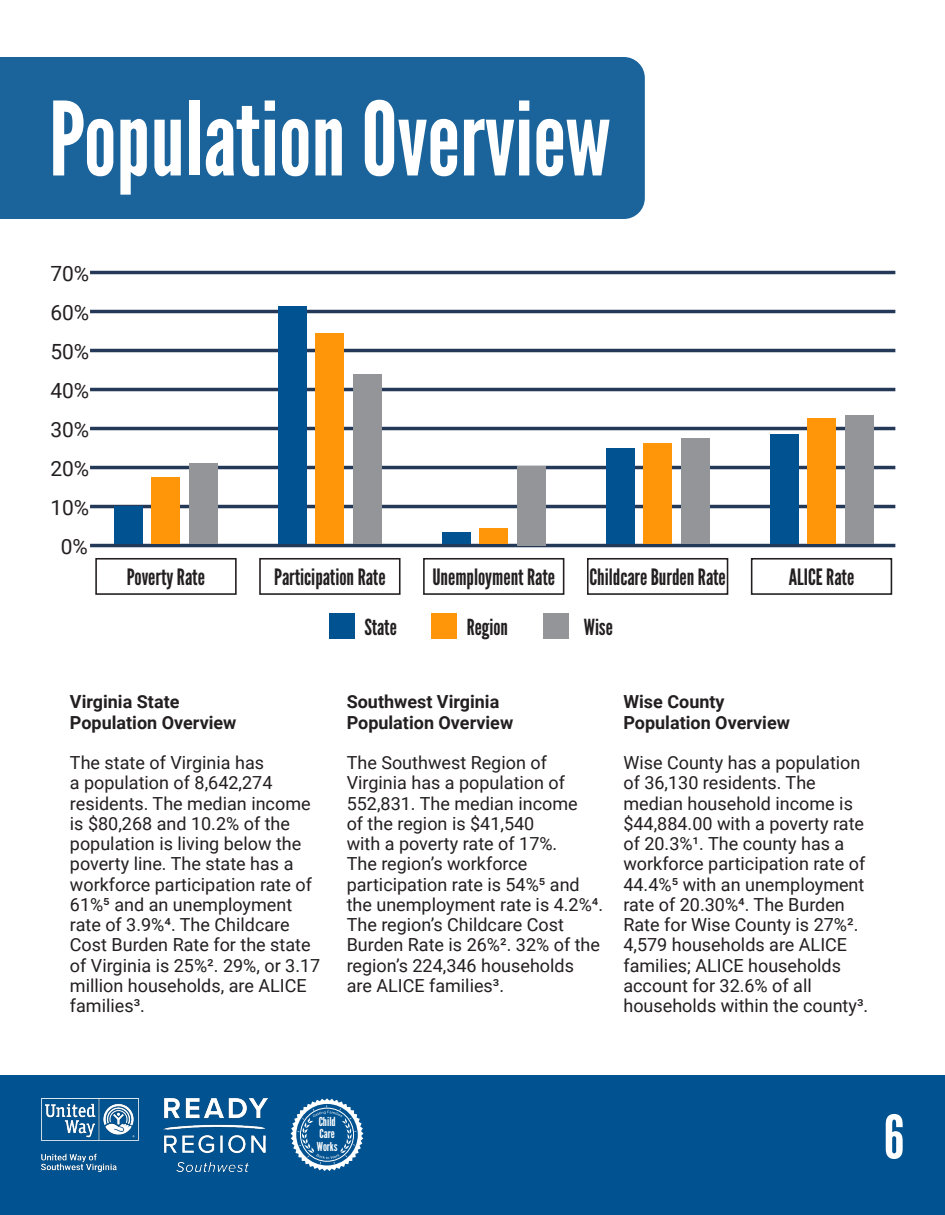
<style>
.page{position:relative;width:945px;height:1215px;background:#fff}
.page>*{position:absolute;margin:0;border:0;box-sizing:border-box;transform-origin:0 0}
.t1{font:102px "League Gothic";color:#fff}
.t2{font:60px "League Gothic";color:#fff}
.t3{font:22.5px "League Gothic";color:#231f20}
.t4{font:22.2px "League Gothic";color:#231f20}
.t5{font:21px "Roboto";color:#231f20}
.t6{font:18px/20.2px "Roboto";color:#231f20}
.t7{font:700 18px "Roboto";color:#231f20}
.t8{font:12.3px/12.1px "League Gothic";color:#fff}
</style>
<div class="page">
<div style="left:0;top:57px;width:645px;height:162px;background:#1a639b"></div>
<hr style="left:90px;top:544px;width:805px;height:3px;background:#243958">
<hr style="left:90px;top:505px;width:805px;height:3px;background:#243958">
<hr style="left:90px;top:466px;width:805px;height:3px;background:#243958">
<hr style="left:90px;top:427px;width:805px;height:3px;background:#243958">
<hr style="left:90px;top:310px;width:805px;height:3px;background:#243958">
<hr style="left:90px;top:349px;width:805px;height:3px;background:#243958">
<hr style="left:90px;top:388px;width:805px;height:3px;background:#243958">
<div style="left:95px;top:558px;width:142px;height:37px;border:2px solid #231f20"></div>
<div style="left:259px;top:558px;width:142px;height:37px;border:2px solid #231f20"></div>
<div style="left:423px;top:558px;width:141px;height:37px;border:2px solid #231f20"></div>
<div style="left:587px;top:558px;width:141px;height:37px;border:2px solid #231f20"></div>
<div style="left:751px;top:558px;width:141px;height:37px;border:2px solid #231f20"></div>
<div style="left:114px;top:507px;width:29px;height:37px;background:#015290"></div>
<div style="left:152px;top:477px;width:28px;height:67px;background:#ff960a"></div>
<div style="left:189px;top:464px;width:29px;height:80px;background:#939598"></div>
<div style="left:278px;top:306px;width:29px;height:238px;background:#015290"></div>
<div style="left:316px;top:334px;width:28px;height:210px;background:#ff960a"></div>
<div style="left:353px;top:375px;width:29px;height:169px;background:#939598"></div>
<div style="left:442px;top:533px;width:28px;height:11px;background:#015290"></div>
<div style="left:480px;top:528px;width:28px;height:16px;background:#ff960a"></div>
<div style="left:517px;top:466px;width:29px;height:80px;background:#939598"></div>
<div style="left:606px;top:448px;width:28px;height:96px;background:#015290"></div>
<div style="left:643px;top:444px;width:29px;height:100px;background:#ff960a"></div>
<div style="left:681px;top:439px;width:28px;height:105px;background:#939598"></div>
<div style="left:770px;top:434px;width:28px;height:110px;background:#015290"></div>
<div style="left:807px;top:418px;width:29px;height:126px;background:#ff960a"></div>
<div style="left:845px;top:415px;width:28px;height:129px;background:#939598"></div>
<hr style="left:90px;top:271px;width:805px;height:3px;background:#243958">
<div style="left:330px;top:614px;width:25px;height:25px;background:#015290"></div>
<div style="left:432px;top:614px;width:25px;height:25px;background:#ff960a"></div>
<div style="left:543px;top:614px;width:26px;height:25px;background:#939598"></div>
<div style="left:0;top:1076px;width:945px;height:139px;background:#015290"></div>
<img style="left:41px;top:1098px;width:227px;height:73px">
<svg style="left:291px;top:1098px;width:72px;height:73px"></svg>
<div style="left:300px;top:1108px;width:54px;height:53px;border:1px solid #fff;border-radius:50%"></div>
<p class="t1" style="left:49px;top:78px;width:563px">Population Overview</p>
<p class="t5" style="left:50px;top:259px;width:40px">70%</p>
<p class="t5" style="left:50px;top:298px;width:40px">60%</p>
<p class="t5" style="left:50px;top:337px;width:40px">50%</p>
<p class="t5" style="left:50px;top:376px;width:40px">40%</p>
<p class="t5" style="left:50px;top:415px;width:40px">30%</p>
<p class="t5" style="left:50px;top:454px;width:40px">20%</p>
<p class="t5" style="left:50px;top:493px;width:40px">10%</p>
<p class="t5" style="left:61px;top:532px;width:29px">0%</p>
<p class="t3" style="left:127px;top:563px;width:79px">Poverty Rate</p>
<p class="t3" style="left:274px;top:563px;width:113px">Participation Rate</p>
<p class="t3" style="left:432px;top:563px;width:124px">Unemployment Rate</p>
<p class="t3" style="left:589px;top:563px;width:138px">Childcare Burden Rate</p>
<p class="t3" style="left:789px;top:563px;width:67px">ALICE Rate</p>
<p class="t4" style="left:364px;top:613px;width:34px">State</p>
<p class="t4" style="left:467px;top:613px;width:43px">Region</p>
<p class="t4" style="left:584px;top:613px;width:31px">Wise</p>
<p class="t7" style="left:70px;top:689px;width:111px">Virginia State</p>
<p class="t7" style="left:70px;top:710px;width:168px">Population Overview</p>
<p class="t6" style="left:70px;top:752px;width:252px">The state of Virginia has<br>a population of 8,642,274 residents. The median income is $80,268 and 10.2% of the population is living below the poverty line. The state has a workforce participation rate of<br>61%5 and an unemployment rate of 3.9%4. The Childcare<br>Cost Burden Rate for the state of Virginia is 25%². 29%, or 3.17 million households, are ALICE families³.</p>
<p class="t7" style="left:347px;top:689px;width:154px">Southwest Virginia</p>
<p class="t7" style="left:347px;top:710px;width:168px">Population Overview</p>
<p class="t6" style="left:347px;top:752px;width:258px">The Southwest Region of<br>Virginia has a population of<br>552,831. The median income<br>of the region is $41,540<br>with a poverty rate of 17%.<br>The region’s workforce participation rate is 54%5 and the unemployment rate is 4.2%4.<br>The region’s Childcare Cost<br>Burden Rate is 26%². 32% of the region’s 224,346 households are ALICE families³.</p>
<p class="t7" style="left:623px;top:689px;width:103px">Wise County</p>
<p class="t7" style="left:623px;top:710px;width:168px">Population Overview</p>
<p class="t6" style="left:623px;top:752px;width:246px">Wise County has a population of 36,130 residents. The median household income is $44,884.00 with a poverty rate of 20.3%¹. The county has a workforce participation rate of<br>44.4%5 with an unemployment rate of 20.30%4. The Burden<br>Rate for Wise County is 27%².<br>4,579 households are ALICE families; ALICE households account for 32.6% of all households within the county³.</p>
<p class="t8" style="left:317px;top:1116px;width:22px">Child<br>Care<br>Works</p>
<p class="t2" style="left:884px;top:1101px;width:22px">6</p>
</div>
